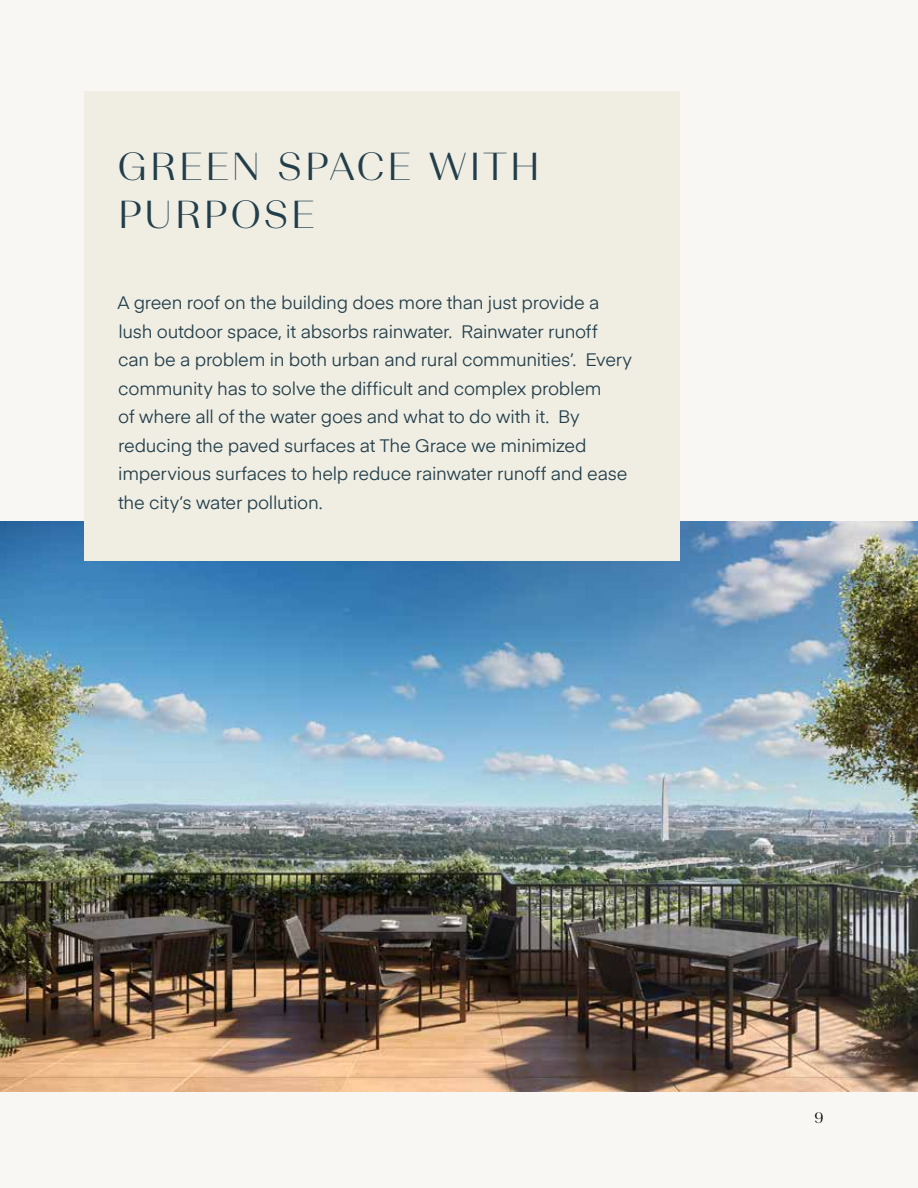
<style>
.page{position:relative;width:918px;height:1188px;background:#f8f7f4}
.page>*{position:absolute;margin:0;border:0;box-sizing:border-box;transform-origin:0 0}
.t1{font:300 39px/48px "Beausite Grand";letter-spacing:.085em;color:#213e4a}
.t2{font:18px/28.5px "Eina 01";letter-spacing:-.015em;color:#213e4a}
.t3{font:300 15px "Beausite Grand";color:#000}
</style>
<div class="page">
<img style="left:0;top:521px;width:918px;height:570px">
<div style="left:84px;top:92px;width:596px;height:469px;background:#f0ede3"></div>
<h1 class="t1" style="left:118px;top:140px;width:423px">GREEN SPACE WITH<br>PURPOSE</h1>
<p class="t2" style="left:117px;top:288px;width:516px">A green roof on the building does more than just provide a lush outdoor space, it absorbs rainwater. Rainwater runoff can be a problem in both urban and rural communities’. Every community has to solve the difficult and complex problem<br>of where all of the water goes and what to do with it. By reducing the paved surfaces at The Grace we minimized impervious surfaces to help reduce rainwater runoff and ease the city’s water pollution.</p>
<p class="t3" style="left:814px;top:1108px;width:11px">9</p>
</div>
